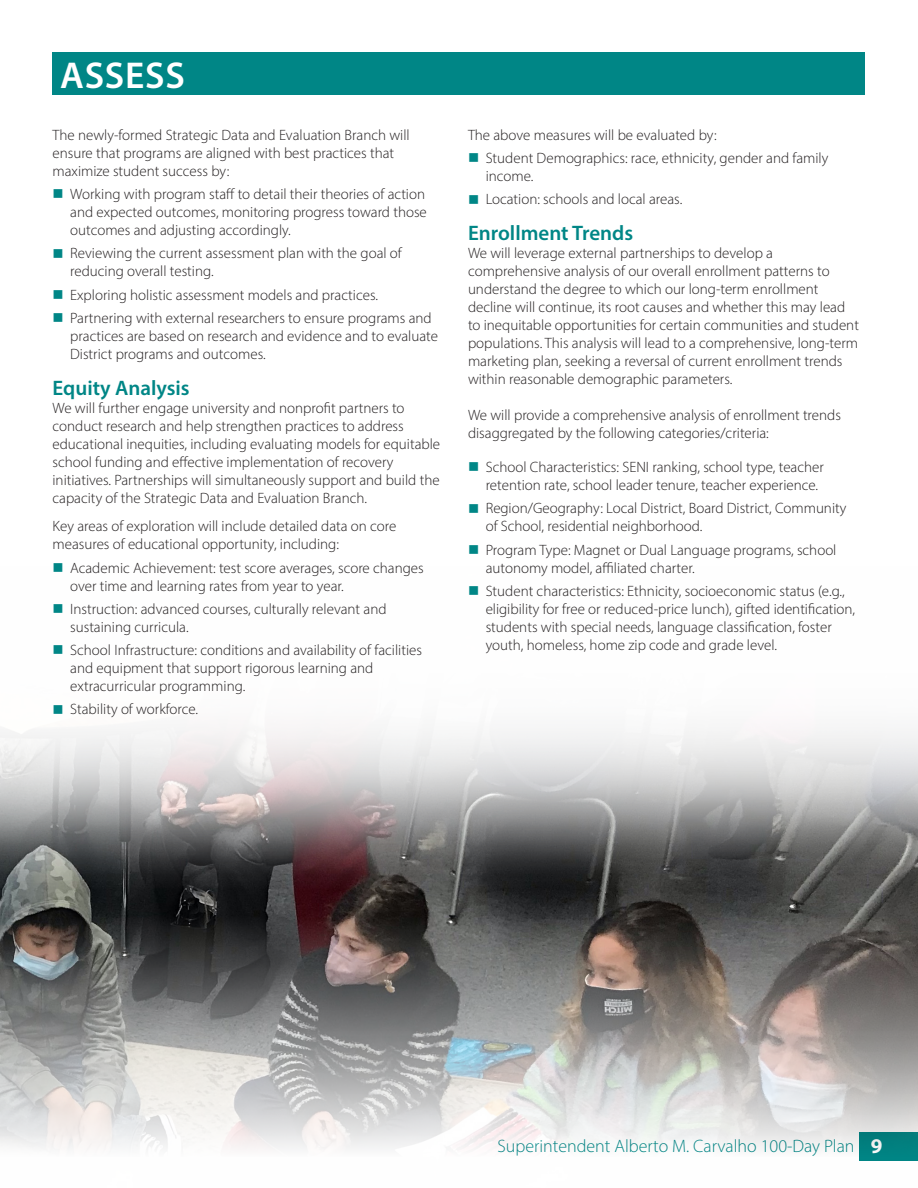
<style>
.page{position:relative;width:918px;height:1188px;background:#fff}
.page>*{position:absolute;margin:0;border:0;box-sizing:border-box;transform-origin:0 0}
.t1{font:600 37.5px "Myriad Pro";letter-spacing:.02em;color:#fff}
.t2{font:600 21px "Myriad Pro";color:#008686}
.t3{font:300 18px "Myriad Pro";color:#008686}
.t4{font:300 15px/18px "Myriad Pro";color:#231f20}
.s1{color:#008686}
.s2{font-weight:700;font-size:21px;color:#fff}
</style>
<div class="page">
<img style="left:0;top:1090px;width:918px;height:71px">
<div style="left:52px;top:52px;width:814px;height:43px;background:#008686"></div>
<svg style="left:0;top:730px;width:918px;height:360px;background:#8a8887"></svg>
<p class="t1" style="left:60px;top:51px;width:126px">ASSESS</p>
<p class="t4" style="left:52px;top:126px;width:359px">The newly-formed Strategic Data and Evaluation Branch will ensure that programs are aligned with best practices that maximize student success by:</p>
<p class="t4" style="left:52px;top:185px;width:374px"><span class="s1">■</span> Working with program staff to detail their theories of action</p>
<p class="t4" style="left:70px;top:203px;width:358px">and expected outcomes, monitoring progress toward those outcomes and adjusting accordingly.</p>
<p class="t4" style="left:52px;top:244px;width:351px"><span class="s1">■</span> Reviewing the current assessment plan with the goal of</p>
<p class="t4" style="left:70px;top:262px;width:145px">reducing overall testing.</p>
<p class="t4" style="left:52px;top:285px;width:327px"><span class="s1">■</span> Exploring holistic assessment models and practices.</p>
<p class="t4" style="left:52px;top:309px;width:381px"><span class="s1">■</span> Partnering with external researchers to ensure programs and</p>
<p class="t4" style="left:70px;top:327px;width:369px">practices are based on research and evidence and to evaluate<br>District programs and outcomes.</p>
<p class="t2" style="left:52px;top:374px;width:139px">Equity Analysis</p>
<p class="t4" style="left:52px;top:399px;width:389px">We will further engage university and nonprofit partners to conduct research and help strengthen practices to address educational inequities, including evaluating models for equitable school funding and effective implementation of recovery initiatives. Partnerships will simultaneously support and build the capacity of the Strategic Data and Evaluation Branch.</p>
<p class="t4" style="left:52px;top:517px;width:346px">Key areas of exploration will include detailed data on core measures of educational opportunity, including:</p>
<p class="t4" style="left:52px;top:558px;width:373px"><span class="s1">■</span> Academic Achievement: test score averages, score changes</p>
<p class="t4" style="left:70px;top:576px;width:275px">over time and learning rates from year to year.</p>
<p class="t4" style="left:52px;top:600px;width:336px"><span class="s1">■</span> Instruction: advanced courses, culturally relevant and</p>
<p class="t4" style="left:70px;top:618px;width:120px">sustaining curricula.</p>
<p class="t4" style="left:52px;top:641px;width:371px"><span class="s1">■</span> School Infrastructure: conditions and availability of facilities</p>
<p class="t4" style="left:70px;top:659px;width:305px">and equipment that support rigorous learning and extracurricular programming.</p>
<p class="t4" style="left:52px;top:700px;width:147px"><span class="s1">■</span> Stability of workforce.</p>
<p class="t4" style="left:468px;top:126px;width:250px">The above measures will be evaluated by:</p>
<p class="t4" style="left:468px;top:149px;width:362px"><span class="s1">■</span> Student Demographics: race, ethnicity, gender and family</p>
<p class="t4" style="left:486px;top:167px;width:49px">income.</p>
<p class="t4" style="left:468px;top:190px;width:216px"><span class="s1">■</span> Location: schools and local areas.</p>
<p class="t2" style="left:468px;top:220px;width:167px">Enrollment Trends</p>
<p class="t4" style="left:468px;top:244px;width:392px">We will leverage external partnerships to develop a comprehensive analysis of our overall enrollment patterns to understand the degree to which our long-term enrollment decline will continue, its root causes and whether this may lead to inequitable opportunities for certain communities and student populations. This analysis will lead to a comprehensive, long-term marketing plan, seeking a reversal of current enrollment trends within reasonable demographic parameters.</p>
<p class="t4" style="left:468px;top:406px;width:374px">We will provide a comprehensive analysis of enrollment trends disaggregated by the following categories/criteria:</p>
<p class="t4" style="left:468px;top:458px;width:357px"><span class="s1">■</span> School Characteristics: SENI ranking, school type, teacher</p>
<p class="t4" style="left:486px;top:476px;width:334px">retention rate, school leader tenure, teacher experience.</p>
<p class="t4" style="left:468px;top:499px;width:380px"><span class="s1">■</span> Region/Geography: Local District, Board District, Community</p>
<p class="t4" style="left:486px;top:517px;width:218px">of School, residential neighborhood.</p>
<p class="t4" style="left:468px;top:540px;width:370px"><span class="s1">■</span> Program Type: Magnet or Dual Language programs, school</p>
<p class="t4" style="left:486px;top:558px;width:211px">autonomy model, affiliated charter.</p>
<p class="t4" style="left:468px;top:582px;width:378px"><span class="s1">■</span> Student characteristics: Ethnicity, socioeconomic status (e.g.,</p>
<p class="t4" style="left:486px;top:600px;width:371px">eligibility for free or reduced-price lunch), gifted identification, students with special needs, language classification, foster youth, homeless, home zip code and grade level.</p>
<p class="t3" style="left:498px;top:1135px;width:386px">Superintendent Alberto M. Carvalho 100-Day Plan | <span class="s2">9</span></p>
</div>
